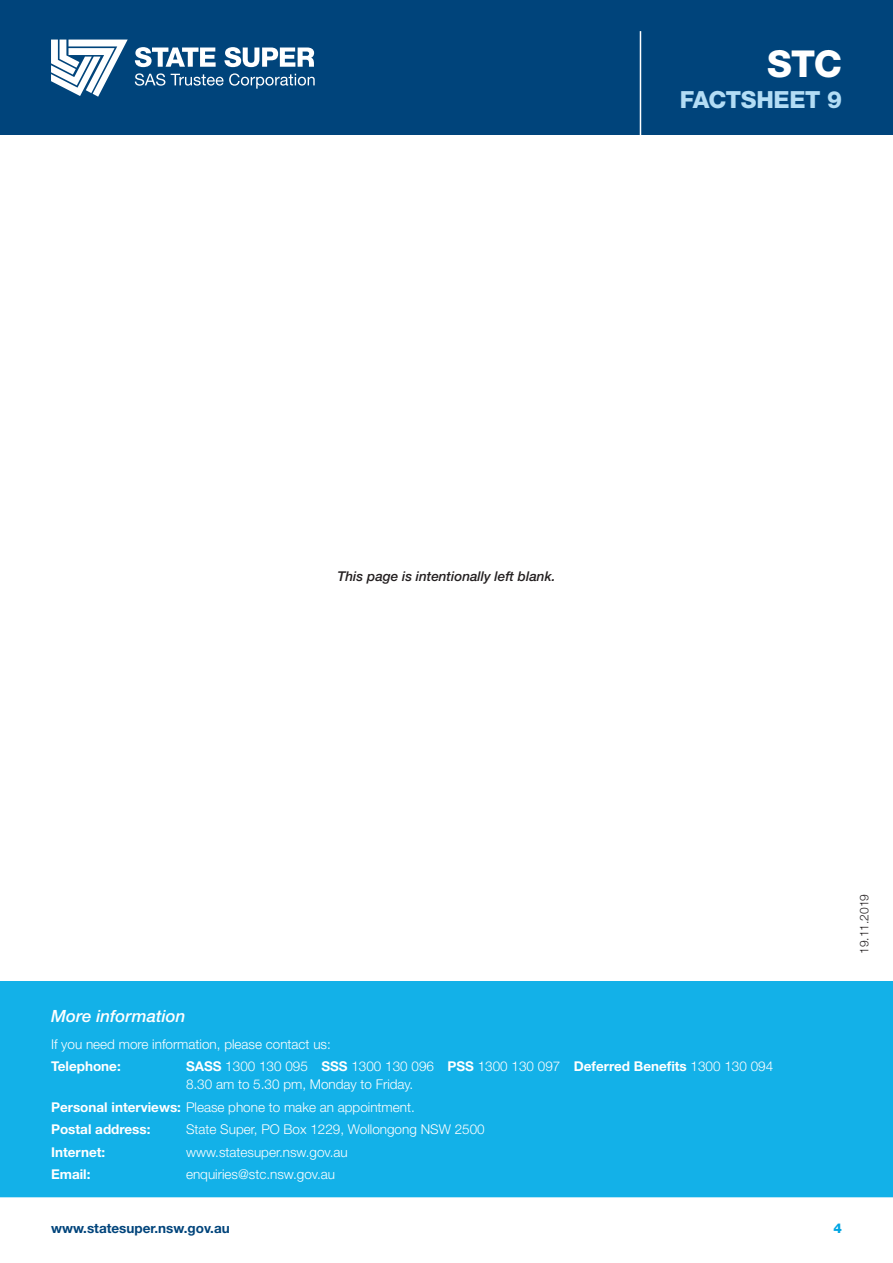
<style>
.page{position:relative;width:893px;height:1263px;background:#fff}
.page>*{position:absolute;margin:0;border:0;box-sizing:border-box;transform-origin:0 0}
.t1{font:800 37.2px "Helvetica Neue LT Std";color:#fff}
.t2{font:800 23.7px "Helvetica Neue LT Std";letter-spacing:-.015em;color:#b3ddf5}
.t3{font:italic 500 16.8px "Helvetica Neue LT";color:#fff}
.t4{font:300 13.5px/18px "Helvetica Neue LT Std";color:#fff}
.t5{font:700 13.5px/22.5px "Helvetica Neue LT Std";color:#fff}
.t6{font:italic 500 13.5px "Helvetica Neue LT";color:#231f20}
.t7{font:700 13.5px "Helvetica Neue LT Std";color:#00447b}
.t8{font:800 13.5px "Helvetica Neue LT Std";color:#00a5e3}
.t9{font:300 12px "Helvetica Neue LT Std";color:#231f20}
.s1{font-weight:700}
.s2{font-weight:300}
</style>
<div class="page">
<div style="left:0;top:0;width:893px;height:135px;background:#00447b"></div>
<svg style="left:135px;top:47px;width:81px;height:20px"></svg>
<svg style="left:51px;top:40px;width:77px;height:57px"></svg>
<svg style="left:135px;top:73px;width:30px;height:13px"></svg>
<svg style="left:171px;top:73px;width:144px;height:16px"></svg>
<svg style="left:224px;top:47px;width:90px;height:20px"></svg>
<hr style="left:640px;top:31px;width:1px;height:104px;background:#fff">
<div style="left:0;top:981px;width:893px;height:216px;background:#13b1e8"></div>
<h1 class="t1" style="left:767px;top:41px;width:76px">STC</h1>
<h2 class="t2" style="left:680px;top:85px;width:164px">FACTSHEET 9</h2>
<h3 class="t6" style="left:338px;top:568px;width:219px">This page is intentionally left blank.</h3>
<p class="t9" style="left:857px;top:954px;width:62px;rotate:-90deg">19.11.2019</p>
<p class="t3" style="left:51px;top:1006px;width:136px">More information</p>
<p class="t4" style="left:51px;top:1034px;width:281px">If you need more information, please contact us:</p>
<p class="t5" style="left:51px;top:1055px;width:71px">Telephone:</p>
<p class="t4" style="left:186px;top:1057px;width:589px"><span class="s1">SASS</span> 1300 130 095 <span class="s1">SSS</span> 1300 130 096 <span class="s1">PSS</span> 1300 130 097 <span class="s1">Deferred Benefits</span> 1300 130 094<br>8.30 am to 5.30 pm, Monday to Friday.</p>
<p class="t5" style="left:51px;top:1095px;width:365px">Personal interviews: <span class="s2">Please phone to make an appointment.<br></span>Postal address:</p>
<p class="t4" style="left:186px;top:1120px;width:300px">State Super, PO Box 1229, Wollongong NSW 2500</p>
<p class="t5" style="left:51px;top:1140px;width:56px">Internet:</p>
<p class="t4" style="left:186px;top:1142px;width:163px">www.statesuper.nsw.gov.au</p>
<p class="t5" style="left:51px;top:1163px;width:41px">Email:</p>
<p class="t4" style="left:186px;top:1165px;width:151px">enquiries@stc.nsw.gov.au</p>
<p class="t7" style="left:51px;top:1220px;width:180px">www.statesuper.nsw.gov.au</p>
<p class="t8" style="left:833px;top:1220px;width:10px">4</p>
</div>
